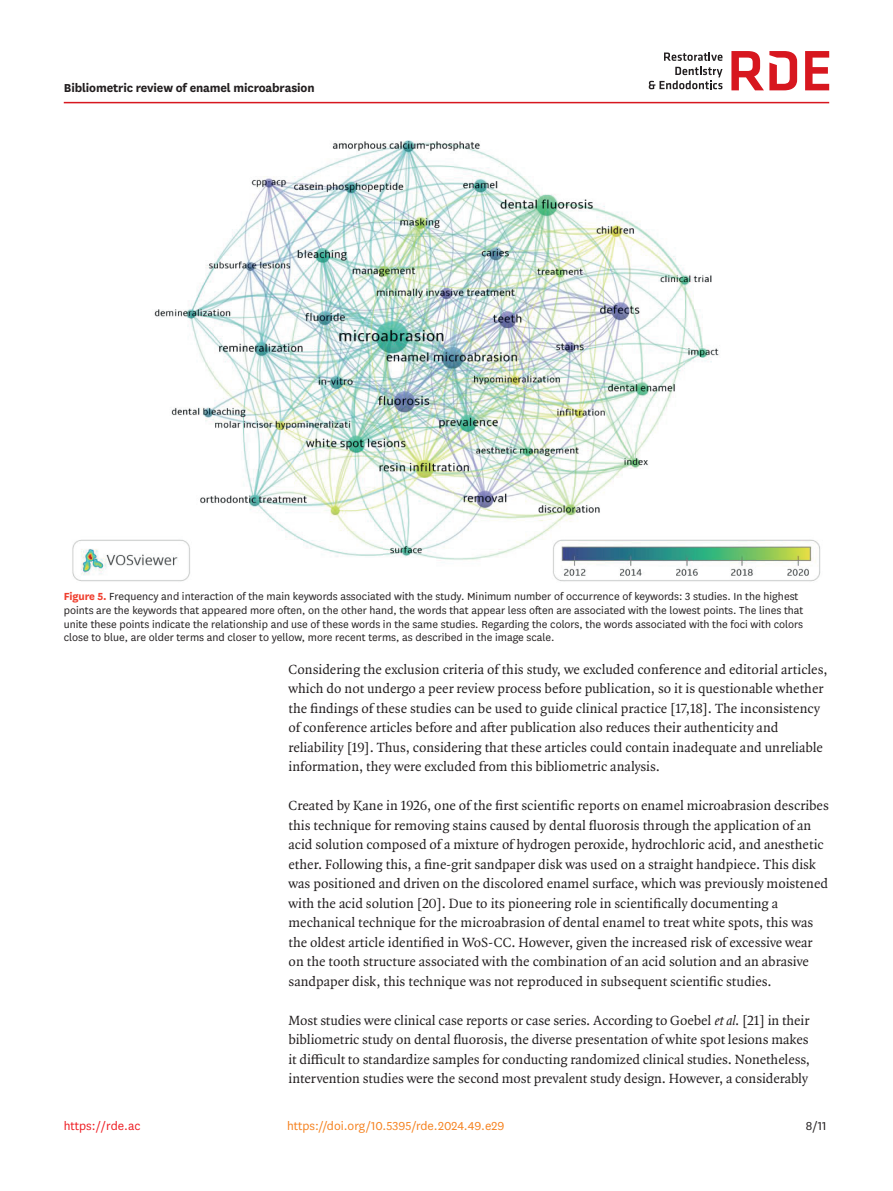
<style>
.page{position:relative;width:893px;height:1191px;background:#fff}
.page>*{position:absolute;margin:0;border:0;box-sizing:border-box;transform-origin:0 0}
.body_p{font:14.25px/19.5px "Quadraat OT";color:#231f20}
.alt-title-type{font:700 13.5px "National";letter-spacing:-.01em;color:#231f20}
.doi_running_footer{font:13.5px "National";color:#f58220}
.t1{font:13.5px "National";color:#ee1d23}
.t2{font:13.5px "National";color:#231f20}
.fig_caption{font:12px/13.5px "National";color:#231f20}
.s1{font-weight:700;color:#ef3e2e}
.s2{font-style:italic}
</style>
<div class="page">
<hr style="left:64px;top:102px;width:765px;height:1px;background:#d7171f">
<svg style="left:649px;top:52px;width:73px;height:37px"></svg>
<svg style="left:805px;top:51px;width:24px;height:39px"></svg>
<svg style="left:731px;top:51px;width:66px;height:39px"></svg>
<img style="left:72px;top:140px;width:749px;height:442px">
<p class="alt-title-type" style="left:64px;top:78px;width:252px">Bibliometric review of enamel microabrasion</p>
<p class="fig_caption" style="left:64px;top:589px;width:741px"><span class="s1">Figure 5.</span> Frequency and interaction of the main keywords associated with the study. Minimum number of occurrence of keywords: 3 studies. In the highest points are the keywords that appeared more often, on the other hand, the words that appear less often are associated with the lowest points. The lines that unite these points indicate the relationship and use of these words in the same studies. Regarding the colors, the words associated with the foci with colors close to blue, are older terms and closer to yellow, more recent terms, as described in the image scale.</p>
<p class="body_p" style="left:289px;top:659px;width:540px">Considering the exclusion criteria of this study, we excluded conference and editorial articles, which do not undergo a peer review process before publication, so it is questionable whether the findings of these studies can be used to guide clinical practice [17,18]. The inconsistency of conference articles before and after publication also reduces their authenticity and reliability [19]. Thus, considering that these articles could contain inadequate and unreliable information, they were excluded from this bibliometric analysis.</p>
<p class="body_p" style="left:289px;top:796px;width:542px">Created by Kane in 1926, one of the first scientific reports on enamel microabrasion describes this technique for removing stains caused by dental fluorosis through the application of an acid solution composed of a mixture of hydrogen peroxide, hydrochloric acid, and anesthetic ether. Following this, a fine-grit sandpaper disk was used on a straight handpiece. This disk was positioned and driven on the discolored enamel surface, which was previously moistened with the acid solution [20]. Due to its pioneering role in scientifically documenting a mechanical technique for the microabrasion of dental enamel to treat white spots, this was the oldest article identified in WoS-CC. However, given the increased risk of excessive wear on the tooth structure associated with the combination of an acid solution and an abrasive sandpaper disk, this technique was not reproduced in subsequent scientific studies.</p>
<p class="body_p" style="left:289px;top:1010px;width:523px;text-align:justify">Most studies were clinical case reports or case series. According to Goebel <span class="s2">etal</span>. [21] in their bibliometric study on dental fluorosis, the diverse presentation of white spot lesions makes it difficult to standardize samples for conducting randomized clinical studies. Nonetheless, intervention studies were the second most prevalent study design. However, a considerably</p>
<p class="t2" style="left:806px;top:1116px;width:22px">8/11</p>
<p class="t1" style="left:64px;top:1116px;width:78px">https://rde.ac</p>
<p class="doi_running_footer" style="left:287px;top:1116px;width:219px">https://doi.org/10.5395/rde.2024.49.e29</p>
</div>
